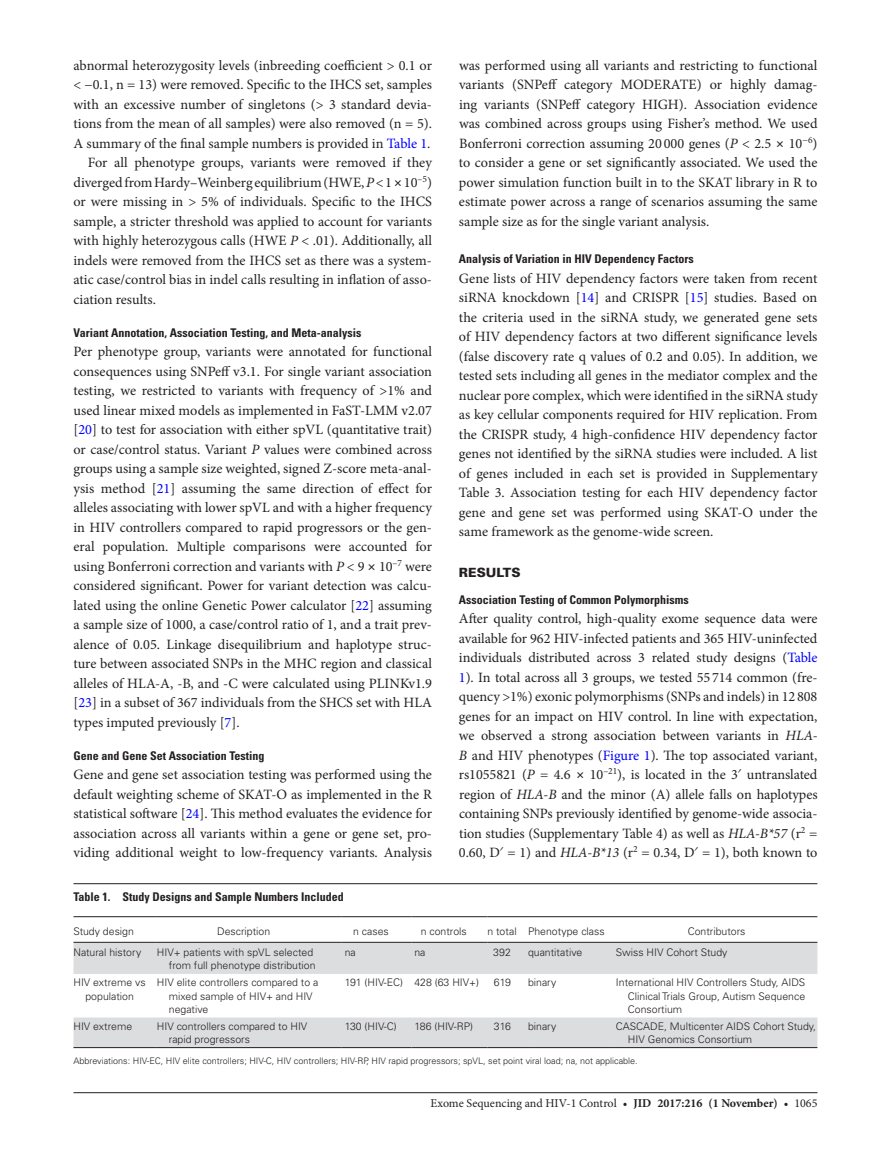
<style>
.page{position:relative;width:891px;height:1174px;background:#fff}
.page>*{position:absolute;margin:0;border:0;box-sizing:border-box;transform-origin:0 0}
.t1{font:14.25px/19.5px "Minion Pro";letter-spacing:-.005em;color:#231f20;text-align:justify}
.t2{font:900 12.75px "Univers LT Std";color:#231f20}
.t3{font:700 condensed 12px "Univers LT Std";color:#231f20}
.t4{font:12px "Minion Pro";color:#231f20}
.t5{font:300 10.5px/13.5px "Univers LT Std";color:#231f20}
.t6{font:300 9px "Univers LT Std";color:#231f20}
.s1{color:#00f}
.s2{font-style:italic}
.s3{font-family:"Gandhari Unicode"}
.s4{font-weight:700}
</style>
<div class="page">
<hr style="left:73px;top:1092px;width:744px;height:1px;background:#231f20">
<hr style="left:73px;top:883px;width:744px;height:1px;background:#231f20">
<svg style="left:73px;top:943px;width:744px;height:104px;fill:#dcdddf"></svg>
<hr style="left:73px;top:916px;width:84px;height:1px;background:#231f20">
<hr style="left:73px;top:942px;width:84px;height:1px;background:#231f20">
<hr style="left:157px;top:916px;width:185px;height:1px;background:#231f20">
<hr style="left:157px;top:942px;width:185px;height:1px;background:#231f20">
<hr style="left:342px;top:916px;width:69px;height:1px;background:#231f20">
<hr style="left:342px;top:942px;width:69px;height:1px;background:#231f20">
<hr style="left:411px;top:916px;width:76px;height:1px;background:#231f20">
<hr style="left:411px;top:942px;width:76px;height:1px;background:#231f20">
<hr style="left:487px;top:916px;width:41px;height:1px;background:#231f20">
<hr style="left:487px;top:942px;width:41px;height:1px;background:#231f20">
<hr style="left:528px;top:916px;width:88px;height:1px;background:#231f20">
<hr style="left:528px;top:942px;width:88px;height:1px;background:#231f20">
<hr style="left:616px;top:916px;width:201px;height:1px;background:#231f20">
<hr style="left:616px;top:942px;width:201px;height:1px;background:#231f20">
<hr style="left:73px;top:1047px;width:84px;height:1px;background:#231f20">
<hr style="left:157px;top:1047px;width:185px;height:1px;background:#231f20">
<hr style="left:342px;top:1047px;width:69px;height:1px;background:#231f20">
<hr style="left:411px;top:1047px;width:76px;height:1px;background:#231f20">
<hr style="left:487px;top:1047px;width:41px;height:1px;background:#231f20">
<hr style="left:528px;top:1047px;width:88px;height:1px;background:#231f20">
<hr style="left:616px;top:1047px;width:201px;height:1px;background:#231f20">
<p class="t1" style="left:74px;top:55px;width:360px">abnormal heterozygosity levels (inbreeding coefficient &gt; 0.1 or</p>
<p class="t1" style="left:74px;top:75px;width:360px">&lt; −0.1, n = 13) were removed. Specific to the IHCS set, samples</p>
<p class="t1" style="left:74px;top:94px;width:360px">with an excessive number of singletons (&gt; 3 standard devia-</p>
<p class="t1" style="left:74px;top:114px;width:360px">tions from the mean of all samples) were also removed (n = 5).</p>
<p class="t1" style="left:74px;top:133px;width:359px">A summary of the final sample numbers is provided in <span class="s1">Table 1</span>.</p>
<p class="t1" style="left:88px;top:153px;width:346px">For all phenotype groups, variants were removed if they</p>
<p class="t1" style="left:74px;top:172px;width:360px">diverged from Hardy–Weinberg equilibrium (HWE, <span class="s2">P</span> &lt; 1 <span class="s3">×</span> 10<sup>–5</sup>)</p>
<p class="t1" style="left:73px;top:192px;width:360px">or were missing in &gt; 5% of individuals. Specific to the IHCS</p>
<p class="t1" style="left:73px;top:211px;width:360px">sample, a stricter threshold was applied to account for variants</p>
<p class="t1" style="left:73px;top:231px;width:360px">with highly heterozygous calls (HWE <span class="s2">P</span> &lt; .01). Additionally, all</p>
<p class="t1" style="left:73px;top:250px;width:360px">indels were removed from the IHCS set as there was a system-</p>
<p class="t1" style="left:73px;top:270px;width:360px">atic case/control bias in indel calls resulting in inflation of asso-</p>
<p class="t1" style="left:73px;top:289px;width:84px">ciation results.</p>
<p class="t3" style="left:74px;top:325px;width:289px">Variant Annotation, Association Testing, and Meta-analysis</p>
<p class="t1" style="left:74px;top:342px;width:360px">Per phenotype group, variants were annotated for functional consequences using SNPeff v3.1. For single variant association testing, we restricted to variants with frequency of &gt;1% and used linear mixed models as implemented in FaST-LMM v2.07 [<span class="s1">20</span>] to test for association with either spVL (quantitative trait) or case/control status. Variant <span class="s2">P</span> values were combined across groups using a sample size weighted, signed Z-score meta-anal&shy;ysis method [<span class="s1">21</span>] assuming the same direction of effect for alleles associating with lower spVL and with a higher frequency in HIV controllers compared to rapid progressors or the gen&shy;eral population. Multiple comparisons were accounted for using Bonferroni correction and variants with <span class="s2">P</span> &lt; 9 <span class="s3">×</span> 10<sup>–7</sup> were considered significant. Power for variant detection was calcu&shy;lated using the online Genetic Power calculator [<span class="s1">22</span>] assuming a sample size of 1000, a case/control ratio of 1, and a trait prev&shy;alence of 0.05. Linkage disequilibrium and haplotype struc&shy;ture between associated SNPs in the MHC region and classical alleles of HLA-A, -B, and -C were calculated using PLINKv1.9 [<span class="s1">23</span>] in a subset of 367 individuals from the SHCS set with HLA types imputed previously [<span class="s1">7</span>].</p>
<p class="t3" style="left:74px;top:748px;width:193px">Gene and Gene Set Association Testing</p>
<p class="t1" style="left:74px;top:765px;width:360px">Gene and gene set association testing was performed using the default weighting scheme of SKAT-O as implemented in the R statistical software [<span class="s1">24</span>]. This method evaluates the evidence for association across all variants within a gene or gene set, pro&shy;viding additional weight to low-frequency variants. Analysis</p>
<p class="t1" style="left:459px;top:55px;width:360px">was performed using all variants and restricting to functional variants (SNPeff category MODERATE) or highly damag&shy;ing variants (SNPeff category HIGH). Association evidence was combined across groups using Fisher’s method. We used Bonferroni correction assuming 20 000 genes (<span class="s2">P</span> &lt; 2.5 <span class="s3">×</span> 10<sup>−6</sup>) to consider a gene or set significantly associated. We used the power simulation function built in to the SKAT library in R to estimate power across a range of scenarios assuming the same sample size as for the single variant analysis.</p>
<p class="t3" style="left:459px;top:251px;width:236px">Analysis of Variation in HIV Dependency Factors</p>
<p class="t1" style="left:459px;top:268px;width:360px">Gene lists of HIV dependency factors were taken from recent siRNA knockdown [<span class="s1">14</span>] and CRISPR [<span class="s1">15</span>] studies. Based on the criteria used in the siRNA study, we generated gene sets of HIV dependency factors at two different significance levels (false discovery rate q values of 0.2 and 0.05). In addition, we tested sets including all genes in the mediator complex and the nuclear pore complex, which were identified in the siRNA study as key cellular components required for HIV replication. From the CRISPR study, 4 high-confidence HIV dependency factor genes not identified by the siRNA studies were included. A list of genes included in each set is provided in Supplementary Table 3. Association testing for each HIV dependency factor gene and gene set was performed using SKAT-O under the same framework as the genome-wide screen.</p>
<p class="t2" style="left:459px;top:564px;width:63px">RESULTS</p>
<p class="t3" style="left:459px;top:592px;width:231px">Association Testing of Common Polymorphisms</p>
<p class="t1" style="left:459px;top:609px;width:360px">After quality control, high-quality exome sequence data were available for 962 HIV-infected patients and 365 HIV-uninfected individuals distributed across 3 related study designs (<span class="s1">Table 1</span>). In total across all 3 groups, we tested 55714 common (fre&shy;quency &gt;1%) exonic polymorphisms (SNPs and indels) in 12808 genes for an impact on HIV control. In line with expectation, we observed a strong association between variants in <span class="s2">HLA-B</span> and HIV phenotypes (<span class="s1">Figure 1</span>). The top associated variant, rs1055821 (<span class="s2">P</span> = 4.6 <span class="s3">×</span> 10<sup>–21</sup>), is located in the 3<span class="s3">′</span> untranslated region of <span class="s2">HLA-B</span> and the minor (A) allele falls on haplotypes containing SNPs previously identified by genome-wide associa&shy;tion studies (Supplementary Table 4) as well as <span class="s2">HLA-B*57</span> (r<sup>2</sup> = 0.60, D<span class="s3">′</span> = 1) and <span class="s2">HLA-B*13</span> (r<sup>2</sup> = 0.34, D<span class="s3">′</span> = 1), both known to</p>
<p class="t3" style="left:74px;top:890px;width:272px">Table 1. Study Designs and Sample Numbers Included</p>
<p class="t5" style="left:74px;top:924px;width:62px">Study design</p>
<p class="t5" style="left:217px;top:924px;width:55px">Description</p>
<p class="t5" style="left:353px;top:924px;width:37px">n cases</p>
<p class="t5" style="left:421px;top:924px;width:48px">n controls</p>
<p class="t5" style="left:487px;top:924px;width:119px">n total Phenotype class</p>
<p class="t5" style="left:688px;top:924px;width:59px">Contributors</p>
<p class="t5" style="left:73px;top:945px;width:69px">Natural history</p>
<p class="t5" style="left:157px;top:945px;width:160px;text-align:right">HIV+ patients with spVL selected from full phenotype distribution</p>
<p class="t5" style="left:345px;top:945px;width:13px">na</p>
<p class="t5" style="left:414px;top:945px;width:13px">na</p>
<p class="t5" style="left:493px;top:945px;width:19px">392</p>
<p class="t5" style="left:528px;top:945px;width:56px">quantitative</p>
<p class="t5" style="left:616px;top:945px;width:113px">Swiss HIV Cohort Study</p>
<p class="t5" style="left:73px;top:976px;width:74px;text-align:center">HIV extreme vs population</p>
<p class="t5" style="left:169px;top:976px;width:151px;text-indent:-12px">HIV elite controllers compared to a mixed sample of HIV+ and HIV negative</p>
<p class="t5" style="left:345px;top:976px;width:136px">191 (HIV-EC) 428 (63 HIV+)</p>
<p class="t5" style="left:494px;top:976px;width:18px">619</p>
<p class="t5" style="left:528px;top:976px;width:30px">binary</p>
<p class="t5" style="left:628px;top:976px;width:179px;text-align:justify;text-indent:-12px">International HIV Controllers Study, AIDS Clinical Trials Group, Autism Sequence Consortium</p>
<p class="t5" style="left:73px;top:1019px;width:60px">HIV extreme</p>
<p class="t5" style="left:169px;top:1019px;width:140px;text-indent:-12px">HIV controllers compared to HIV rapid progressors</p>
<p class="t5" style="left:345px;top:1019px;width:54px">130 (HIV-C)</p>
<p class="t5" style="left:414px;top:1019px;width:60px">186 (HIV-RP)</p>
<p class="t5" style="left:494px;top:1019px;width:18px">316</p>
<p class="t5" style="left:528px;top:1019px;width:30px">binary</p>
<p class="t5" style="left:628px;top:1019px;width:190px;text-indent:-12px">CASCADE, Multicenter AIDS Cohort Study,<br>HIV Genomics Consortium</p>
<p class="t6" style="left:74px;top:1056px;width:566px">Abbreviations: HIV-EC, HIV elite controllers; HIV-C, HIV controllers; HIV-RP, HIV rapid progressors; spVL, set point viral load; na, not applicable.</p>
<p class="t4" style="left:431px;top:1095px;width:388px">Exome Sequencing and HIV-1 Control • <span class="s4">JID 2017:216 (1 November)</span> • 1065</p>
</div>
